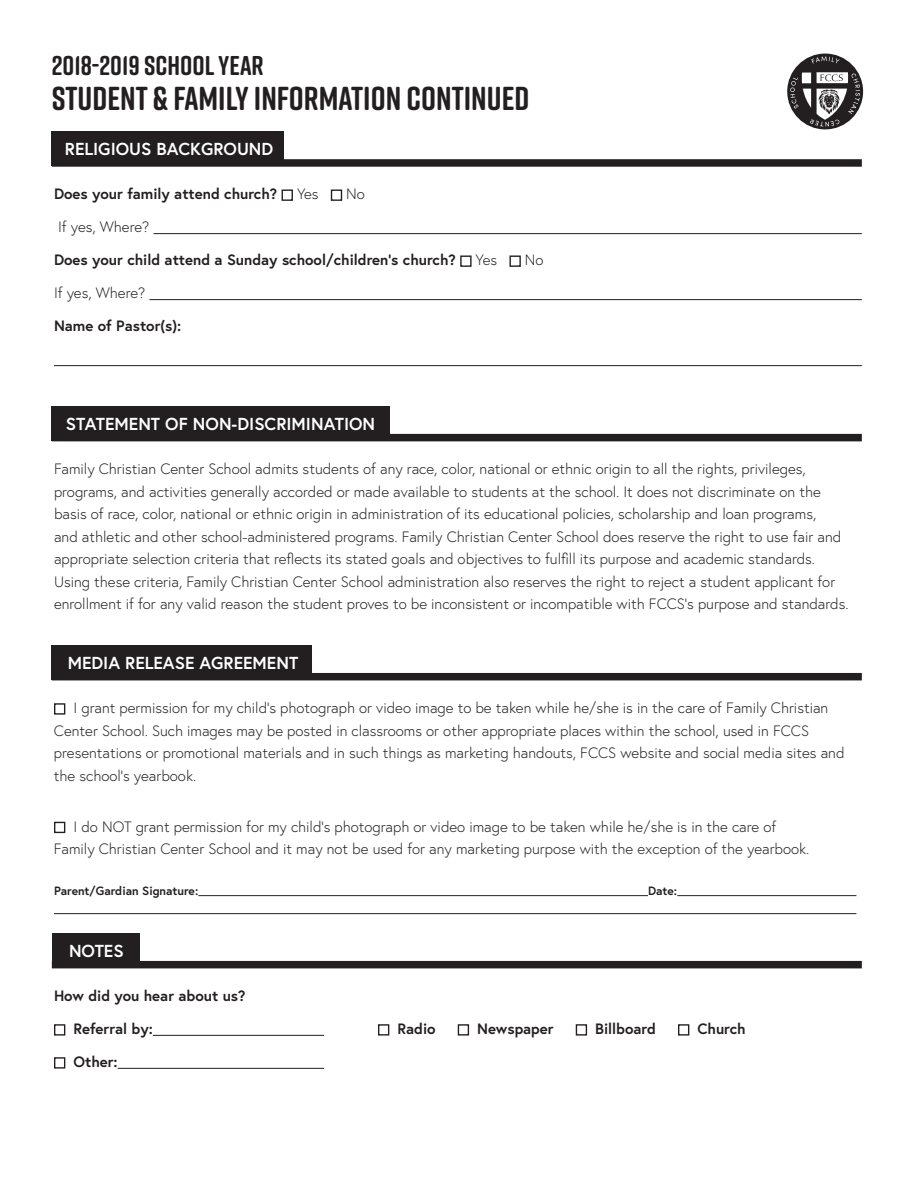
<style>
.page{position:relative;width:918px;height:1188px;background:#fff}
.page>*{position:absolute;margin:0;border:0;box-sizing:border-box;transform-origin:0 0}
.t1{font:700 33.15px "Rift Soft";color:#231f20}
.t2{font:700 27.15px "Rift Soft";color:#231f20}
.t3{font:700 17.4px "Europa";color:#fff}
.t4{font:300 15px/22.5px "Europa";color:#231f20}
.t5{font:700 15px "Europa";color:#231f20}
.t6{font:700 12px "Europa";color:#231f20}
</style>
<div class="page">
<div style="left:787px;top:54px;width:76px;height:75px;background:#231f20;border-radius:50%"></div>
<svg style="left:811px;top:57px;width:29px;height:7px"></svg>
<svg style="left:790px;top:72px;width:70px;height:54px"></svg>
<hr style="left:154px;top:233px;width:708px;height:1px;background:#231f20">
<hr style="left:149px;top:299px;width:713px;height:1px;background:#231f20">
<hr style="left:54px;top:365px;width:808px;height:1px;background:#231f20">
<div style="left:282px;top:190px;width:11px;height:11px;border:1px solid #231f20"></div>
<div style="left:331px;top:190px;width:11px;height:11px;border:1px solid #231f20"></div>
<div style="left:460px;top:256px;width:12px;height:11px;border:1px solid #231f20"></div>
<div style="left:509px;top:256px;width:12px;height:11px;border:1px solid #231f20"></div>
<div style="left:52px;top:131px;width:232px;height:35px;background:#231f20"></div>
<div style="left:52px;top:159px;width:810px;height:8px;background:#231f20"></div>
<div style="left:52px;top:406px;width:338px;height:35px;background:#231f20"></div>
<div style="left:52px;top:434px;width:810px;height:7px;background:#231f20"></div>
<hr style="left:198px;top:895px;width:450px;height:1px;background:#231f20">
<hr style="left:677px;top:895px;width:179px;height:1px;background:#231f20">
<hr style="left:54px;top:913px;width:802px;height:1px;background:#231f20">
<div style="left:54px;top:703px;width:11px;height:12px;border:1px solid #231f20"></div>
<div style="left:54px;top:822px;width:11px;height:11px;border:1px solid #231f20"></div>
<div style="left:52px;top:645px;width:260px;height:35px;background:#231f20"></div>
<div style="left:52px;top:673px;width:810px;height:7px;background:#231f20"></div>
<hr style="left:153px;top:1035px;width:171px;height:1px;background:#231f20">
<hr style="left:118px;top:1068px;width:206px;height:1px;background:#231f20">
<div style="left:54px;top:1024px;width:11px;height:12px;border:1px solid #231f20"></div>
<div style="left:378px;top:1024px;width:11px;height:12px;border:1px solid #231f20"></div>
<div style="left:458px;top:1024px;width:11px;height:12px;border:1px solid #231f20"></div>
<div style="left:576px;top:1024px;width:11px;height:12px;border:1px solid #231f20"></div>
<div style="left:678px;top:1024px;width:11px;height:12px;border:1px solid #231f20"></div>
<div style="left:54px;top:1057px;width:11px;height:12px;border:1px solid #231f20"></div>
<div style="left:52px;top:933px;width:87px;height:35px;background:#231f20"></div>
<div style="left:52px;top:961px;width:810px;height:7px;background:#231f20"></div>
<p class="t2" style="left:52px;top:46px;width:213px">2018-2019 SCHOOL YEAR</p>
<p class="t1" style="left:52px;top:74px;width:479px">STUDENT &amp; FAMILY INFORMATION CONTINUED</p>
<p class="t3" style="left:65px;top:137px;width:210px">RELIGIOUS BACKGROUND</p>
<p class="t5" style="left:54px;top:184px;width:225px">Does your family attend church?</p>
<p class="t4" style="left:297px;top:183px;width:23px">Yes</p>
<p class="t4" style="left:346px;top:183px;width:20px">No</p>
<p class="t4" style="left:58px;top:216px;width:93px">If yes, Where?</p>
<p class="t5" style="left:54px;top:250px;width:403px">Does your child attend a Sunday school/children’s church?</p>
<p class="t4" style="left:476px;top:249px;width:23px">Yes</p>
<p class="t4" style="left:525px;top:249px;width:20px">No</p>
<p class="t4" style="left:54px;top:282px;width:93px">If yes, Where?</p>
<p class="t5" style="left:54px;top:316px;width:129px">Name of Pastor(s):</p>
<p class="t3" style="left:66px;top:412px;width:311px">STATEMENT OF NON-DISCRIMINATION</p>
<p class="t4" style="left:54px;top:457px;width:796px">Family Christian Center School admits students of any race, color, national or ethnic origin to all the rights, privileges, programs, and activities generally accorded or made available to students at the school. It does not discriminate on the basis of race, color, national or ethnic origin in administration of its educational policies, scholarship and loan programs,<br>and athletic and other school-administered programs. Family Christian Center School does reserve the right to use fair and appropriate selection criteria that reflects its stated goals and objectives to fulfill its purpose and academic standards.<br>Using these criteria, Family Christian Center School administration also reserves the right to reject a student applicant for enrollment if for any valid reason the student proves to be inconsistent or incompatible with FCCS’s purpose and standards.</p>
<p class="t3" style="left:68px;top:651px;width:232px">MEDIA RELEASE AGREEMENT</p>
<p class="t4" style="left:54px;top:697px;width:792px;text-indent:20px">I grant permission for my child’s photograph or video image to be taken while he/she is in the care of Family Christian Center School. Such images may be posted in classrooms or other appropriate places within the school, used in FCCS presentations or promotional materials and in such things as marketing handouts, FCCS website and social media sites and the school’s yearbook.</p>
<p class="t4" style="left:74px;top:815px;width:704px">I do NOT grant permission for my child’s photograph or video image to be taken while he/she is in the care of</p>
<p class="t4" style="left:54px;top:838px;width:757px">Family Christian Center School and it may not be used for any marketing purpose with the exception of the yearbook.</p>
<p class="t6" style="left:54px;top:882px;width:146px">Parent/Gardian Signature:</p>
<p class="t6" style="left:648px;top:882px;width:31px">Date:</p>
<p class="t3" style="left:69px;top:939px;width:56px">NOTES</p>
<p class="t5" style="left:54px;top:986px;width:193px">How did you hear about us?</p>
<p class="t5" style="left:74px;top:1019px;width:81px">Referral by:</p>
<p class="t5" style="left:398px;top:1019px;width:40px">Radio</p>
<p class="t5" style="left:477px;top:1019px;width:78px">Newspaper</p>
<p class="t5" style="left:595px;top:1019px;width:62px">Billboard</p>
<p class="t5" style="left:698px;top:1019px;width:50px">Church</p>
<p class="t5" style="left:74px;top:1052px;width:46px">Other:</p>
</div>
